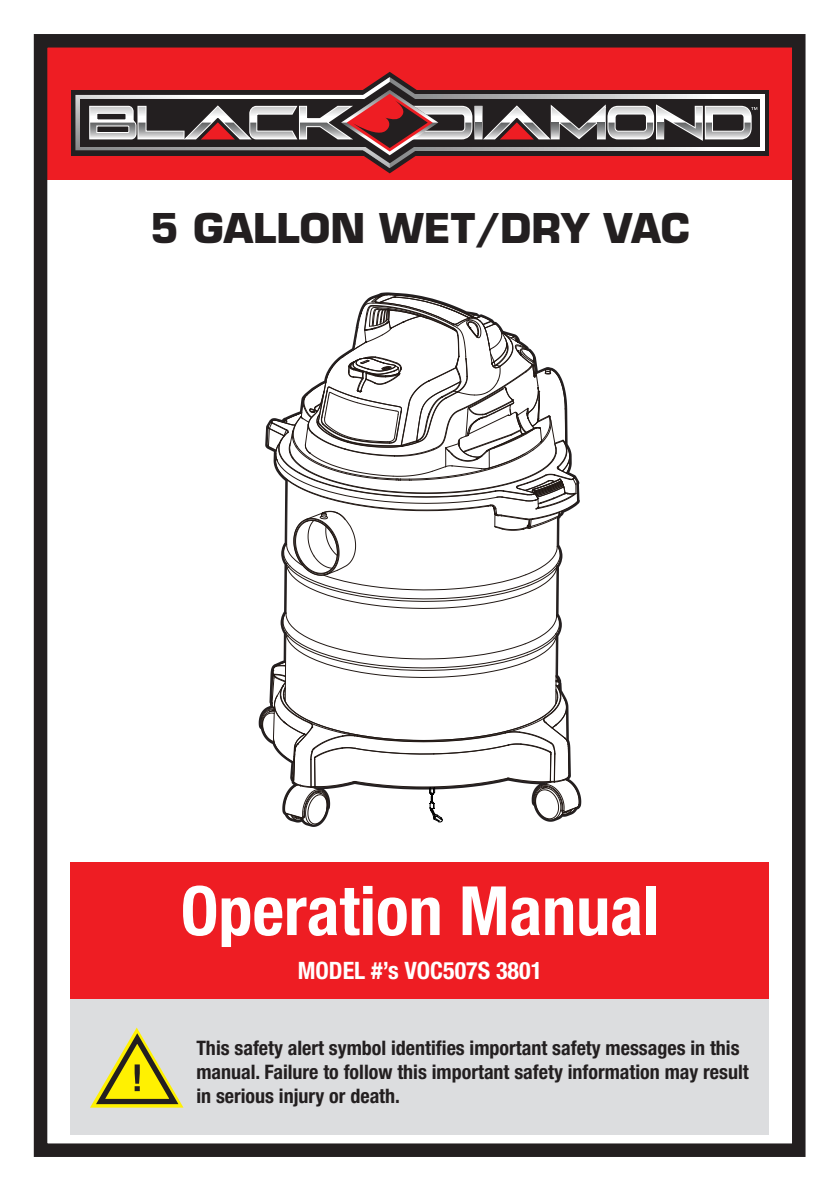
<style>
.page{position:relative;width:840px;height:1191px;background:#fff}
.page>*{position:absolute;margin:0;border:0;box-sizing:border-box;transform-origin:0 0}
.t1{font:700 condensed 68px "Helvetica Neue";color:#fff}
.t2{font:700 40px "Eurostile";color:#231f20}
.t3{font:700 condensed 24px "Helvetica Neue";color:#fff}
.t4{font:700 condensed 20px/24px "Helvetica Neue";color:#231f20}
</style>
<div class="page">
<div style="left:38px;top:46px;width:762px;height:134px;background:#ee1d23"></div>
<div style="left:34px;top:34px;width:771px;height:1123px;border:14px solid #231f20"></div>
<svg style="left:75px;top:72px;width:689px;height:101px"></svg>
<div style="left:71px;top:888px;width:697px;height:246px;background:#dcdddf"></div>
<div style="left:71px;top:863px;width:697px;height:136px;background:#ee1d23"></div>
<svg style="left:90px;top:1027px;width:93px;height:80px"></svg>
<svg style="left:259px;top:292px;width:321px;height:535px"></svg>
<h2 class="t2" style="left:150px;top:204px;width:541px">5 GALLON WET/DRY VAC</h2>
<h1 class="t1" style="left:180px;top:869px;width:480px">Operation Manual</h1>
<p class="t3" style="left:297px;top:956px;width:246px">MODEL #’s VOC507S 3801</p>
<p class="t4" style="left:196px;top:1036px;width:553px">This safety alert symbol identifies important safety messages in this manual. Failure to follow this important safety information may result in serious injury or death.</p>
</div>
